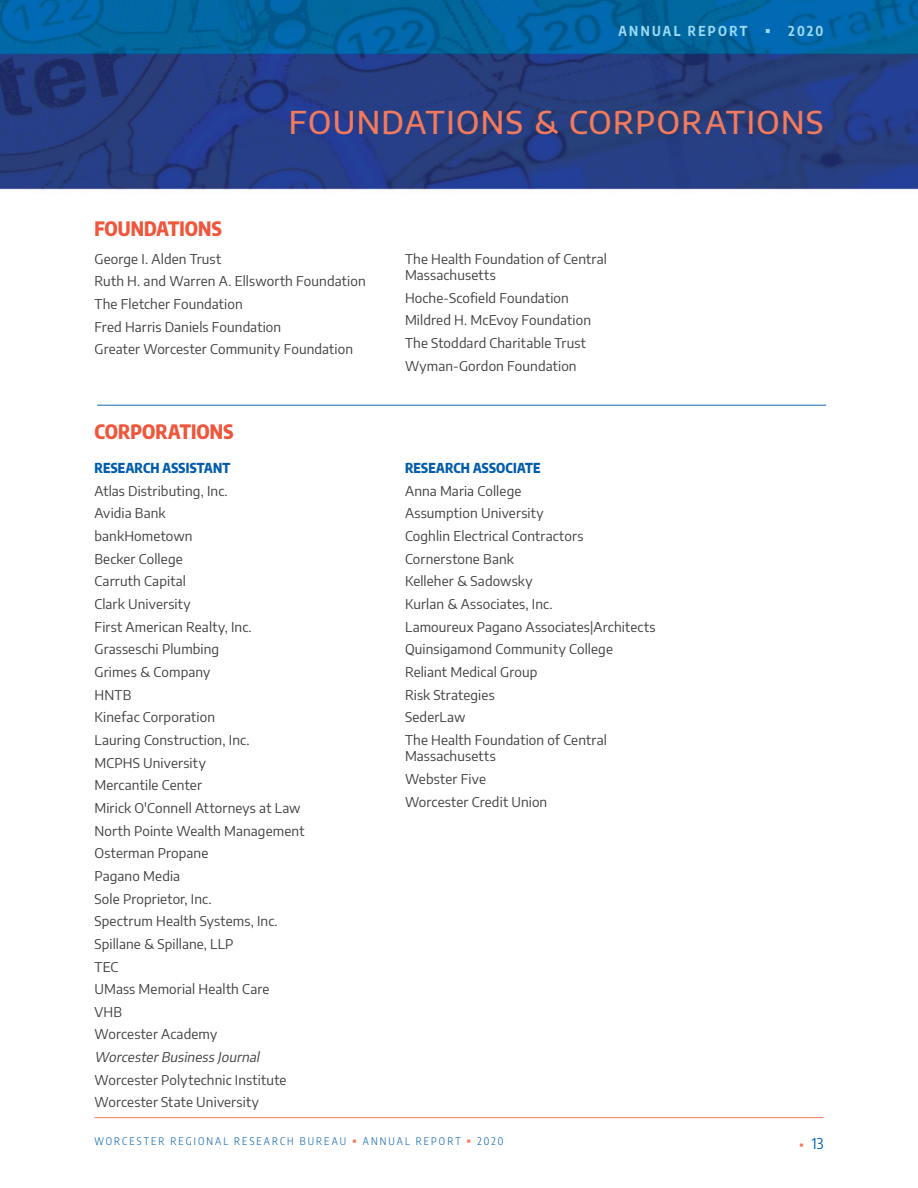
<style>
.page{position:relative;width:918px;height:1188px;background:#fff}
.page>*{position:absolute;margin:0;border:0;box-sizing:border-box;transform-origin:0 0}
.page_header_-_left{font:500 31.5px "Encode Sans";letter-spacing:.045em;color:#f37a5c}
.Subhead{font:800 19.5px "Encode Sans Condensed";color:#f0563b}
.t1{font:15px "Encode Sans Condensed";color:#015dab}
.supporter_lists{font:13.5px/16.5px "Encode Sans";letter-spacing:.01em;color:#3e3e3f}
.Past_Speakers{font:800 13.5px "Encode Sans Condensed";letter-spacing:.015em;color:#015dab}
.supporter_lists-2{font:italic 13.5px "Encode Sans";color:#3e3e3f}
.page_header_-_wrrb{font:700 13.5px "Encode Sans Condensed";letter-spacing:.17em;color:#98daf7}
.t2{font:300 10.5px "Encode Sans Condensed";letter-spacing:.2em;color:#015dab}
.s1{color:#f37a5c}
</style>
<div class="page">
<img style="left:0;top:0;width:918px;height:1119px">
<hr style="left:94px;top:1117px;width:730px;height:1px;background:#f37a5c">
<hr style="left:97px;top:405px;width:729px;height:1px;background:#1467b1">
<p class="page_header_-_wrrb" style="left:619px;top:21px;width:131px">ANNUAL REPORT</p>
<p class="page_header_-_wrrb" style="left:765px;top:21px;width:60px">▪ 2020</p>
<p class="Subhead" style="left:94px;top:214px;width:129px">FOUNDATIONS</p>
<p class="page_header_-_left" style="left:289px;top:100px;width:536px">FOUNDATIONS &amp; CORPORATIONS</p>
<p class="supporter_lists" style="left:94px;top:250px;width:128px">George I. Alden Trust</p>
<p class="supporter_lists" style="left:94px;top:272px;width:273px">Ruth H. and Warren A. Ellsworth Foundation</p>
<p class="supporter_lists" style="left:94px;top:295px;width:150px">The Fletcher Foundation</p>
<p class="supporter_lists" style="left:94px;top:318px;width:188px">Fred Harris Daniels Foundation</p>
<p class="supporter_lists" style="left:94px;top:340px;width:260px">Greater Worcester Community Foundation</p>
<p class="Subhead" style="left:94px;top:416px;width:140px">CORPORATIONS</p>
<p class="Past_Speakers" style="left:94px;top:458px;width:137px">RESEARCH ASSISTANT</p>
<p class="supporter_lists" style="left:94px;top:482px;width:135px">Atlas Distributing, Inc.</p>
<p class="supporter_lists" style="left:94px;top:504px;width:73px">Avidia Bank</p>
<p class="supporter_lists" style="left:94px;top:527px;width:100px">bankHometown</p>
<p class="supporter_lists" style="left:94px;top:550px;width:90px">Becker College</p>
<p class="supporter_lists" style="left:94px;top:572px;width:93px">Carruth Capital</p>
<p class="supporter_lists" style="left:94px;top:595px;width:98px">Clark University</p>
<p class="supporter_lists" style="left:94px;top:618px;width:159px">First American Realty, Inc.</p>
<p class="supporter_lists" style="left:94px;top:640px;width:126px">Grasseschi Plumbing</p>
<p class="supporter_lists" style="left:94px;top:663px;width:117px">Grimes &amp; Company</p>
<p class="supporter_lists" style="left:94px;top:686px;width:38px">HNTB</p>
<p class="supporter_lists" style="left:94px;top:708px;width:122px">Kinefac Corporation</p>
<p class="supporter_lists" style="left:94px;top:731px;width:157px">Lauring Construction, Inc.</p>
<p class="supporter_lists" style="left:94px;top:754px;width:113px">MCPHS University</p>
<p class="supporter_lists" style="left:94px;top:776px;width:109px">Mercantile Center</p>
<p class="supporter_lists" style="left:94px;top:799px;width:208px">Mirick O'Connell Attorneys at Law</p>
<p class="supporter_lists" style="left:94px;top:822px;width:211px">North Pointe Wealth Management</p>
<p class="supporter_lists" style="left:94px;top:844px;width:115px">Osterman Propane</p>
<p class="supporter_lists" style="left:94px;top:867px;width:87px">Pagano Media</p>
<p class="supporter_lists" style="left:94px;top:890px;width:119px">Sole Proprietor, Inc.</p>
<p class="supporter_lists" style="left:94px;top:912px;width:185px">Spectrum Health Systems, Inc.</p>
<p class="supporter_lists" style="left:94px;top:935px;width:141px">Spillane &amp; Spillane, LLP</p>
<p class="supporter_lists" style="left:94px;top:958px;width:25px">TEC</p>
<p class="supporter_lists" style="left:94px;top:980px;width:177px">UMass Memorial Health Care</p>
<p class="supporter_lists" style="left:94px;top:1003px;width:29px">VHB</p>
<p class="supporter_lists" style="left:94px;top:1026px;width:124px">Worcester Academy</p>
<p class="supporter_lists-2" style="left:94px;top:1048px;width:170px">WorcesterBusiness Journal</p>
<p class="supporter_lists" style="left:94px;top:1071px;width:193px">Worcester Polytechnic Institute</p>
<p class="supporter_lists" style="left:94px;top:1094px;width:166px">Worcester State University</p>
<p class="supporter_lists" style="left:405px;top:250px;width:203px">The Health Foundation of Central<br>Massachusetts</p>
<p class="supporter_lists" style="left:405px;top:289px;width:165px">Hoche-Scofield Foundation</p>
<p class="supporter_lists" style="left:405px;top:312px;width:188px">Mildred H. McEvoy Foundation</p>
<p class="supporter_lists" style="left:405px;top:334px;width:182px">The Stoddard Charitable Trust</p>
<p class="supporter_lists" style="left:405px;top:357px;width:173px">Wyman-Gordon Foundation</p>
<p class="Past_Speakers" style="left:405px;top:458px;width:137px">RESEARCH ASSOCIATE</p>
<p class="supporter_lists" style="left:405px;top:482px;width:118px">Anna Maria College</p>
<p class="supporter_lists" style="left:405px;top:504px;width:140px">Assumption University</p>
<p class="supporter_lists" style="left:405px;top:527px;width:180px">Coghlin Electrical Contractors</p>
<p class="supporter_lists" style="left:405px;top:550px;width:110px">Cornerstone Bank</p>
<p class="supporter_lists" style="left:405px;top:572px;width:129px">Kelleher &amp; Sadowsky</p>
<p class="supporter_lists" style="left:405px;top:595px;width:149px">Kurlan &amp; Associates, Inc.</p>
<p class="supporter_lists" style="left:405px;top:618px;width:252px">Lamoureux Pagano Associates|Architects</p>
<p class="supporter_lists" style="left:405px;top:640px;width:210px">Quinsigamond Community College</p>
<p class="supporter_lists" style="left:405px;top:663px;width:134px">Reliant Medical Group</p>
<p class="supporter_lists" style="left:405px;top:686px;width:91px">Risk Strategies</p>
<p class="supporter_lists" style="left:405px;top:708px;width:62px">SederLaw</p>
<p class="supporter_lists" style="left:405px;top:731px;width:203px">The Health Foundation of Central<br>Massachusetts</p>
<p class="supporter_lists" style="left:405px;top:770px;width:83px">Webster Five</p>
<p class="supporter_lists" style="left:405px;top:793px;width:144px">Worcester Credit Union</p>
<p class="t2" style="left:94px;top:1134px;width:253px">WORCESTER REGIONAL RESEARCH BUREAU</p>
<p class="t1" style="left:799px;top:1133px;width:26px"><span class="s1">▪</span> 13</p>
<p class="t2" style="left:352px;top:1134px;width:153px"><span class="s1">▪</span> ANNUAL REPORT <span class="s1">▪</span> 2020</p>
</div>
